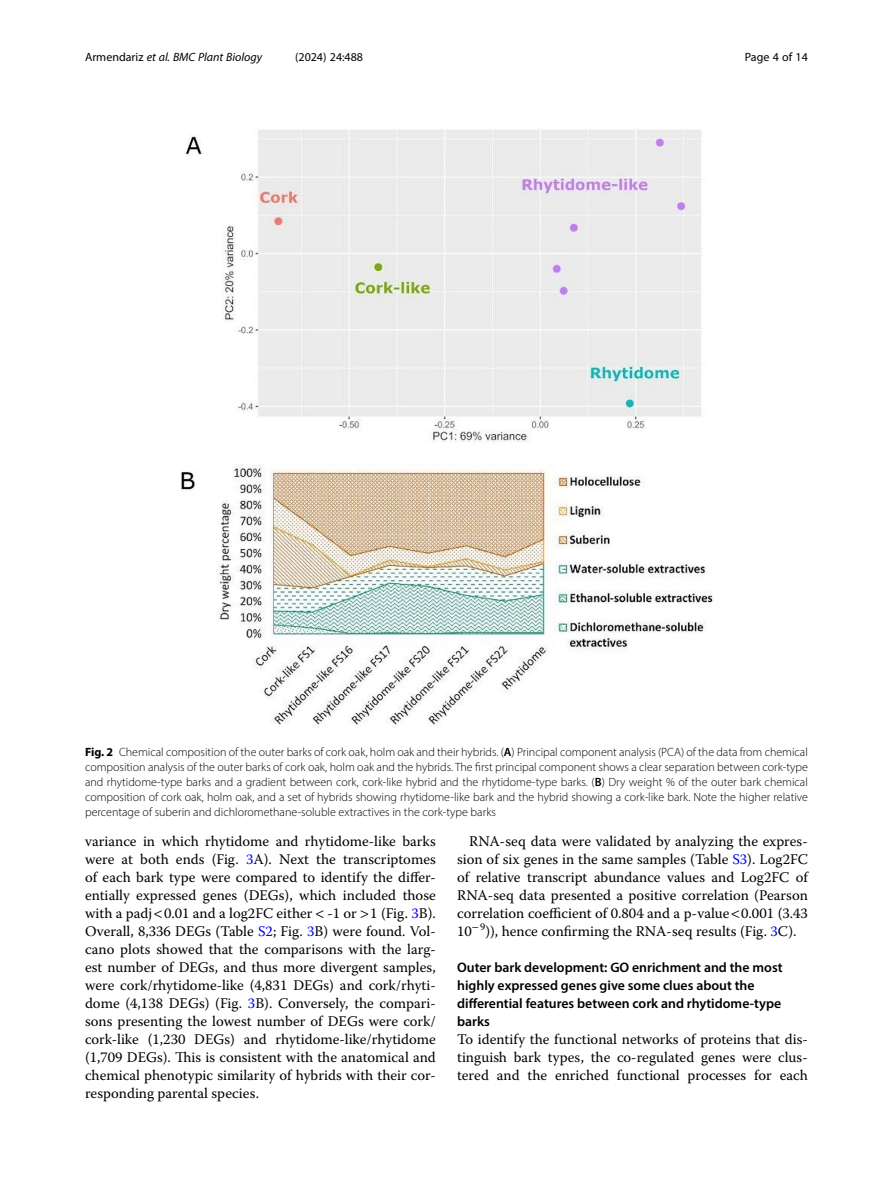
<style>
.page{position:relative;width:893px;height:1191px;background:#fff}
.page>*{position:absolute;margin:0;border:0;box-sizing:border-box;transform-origin:0 0}
.Body_Text_Indent{font:14.7px/18px "Warnock Pro";color:#000;text-align:justify}
.Body_Text{font:14.7px/18px "Warnock Pro";color:#000;text-align:justify}
.Head_2{font:600 13.8px/18px "Myriad Pro";color:#000}
.Figure_Caption{font:300 12px/15px "Myriad Pro";color:#000;text-align:justify}
.t1{font:italic 12px "Myriad Pro";color:#000}
.t2{font:12px "Myriad Pro";color:#000}
.s1{font-style:normal}
.s2{font-weight:700}
.s3{font-weight:600}
.s4{color:#00f}
</style>
<div class="page">
<img style="left:181px;top:129px;width:532px;height:598px">
<p class="t1" style="left:85px;top:50px;width:178px"><span class="s1">Armendariz</span> et al. BMC Plant Biology</p>
<p class="t2" style="left:295px;top:50px;width:70px">(2024) 24:488</p>
<p class="t2" style="left:745px;top:50px;width:65px">Page 4 of 14</p>
<p class="Figure_Caption" style="left:85px;top:744px;width:724px"><span class="s2">Fig. 2</span> Chemical composition of the outer barks of cork oak, holm oak and their hybrids. (<span class="s3">A</span>) Principal component analysis (PCA) of the data from chemical composition analysis of the outer barks of cork oak, holm oak and the hybrids. The first principal component shows a clear separation between cork-type and rhytidome-type barks and a gradient between cork, cork-like hybrid and the rhytidome-type barks. (<span class="s3">B</span>) Dry weight % of the outer bark chemical composition of cork oak, holm oak, and a set of hybrids showing rhytidome-like bark and the hybrid showing a cork-like bark. Note the higher relative percentage of suberin and dichloromethane-soluble extractives in the cork-type barks</p>
<p class="Body_Text_Indent" style="left:85px;top:832px;width:352px">variance in which rhytidome and rhytidome-like barks were at both ends (Fig. <span class="s4">3</span>A). Next the transcriptomes of each bark type were compared to identify the differ&shy;entially expressed genes (DEGs), which included those with a padj 0.01 and a log2FC either -1 or 1 (Fig. <span class="s4">3</span>B).<br>Overall, 8,336 DEGs (Table <span class="s4">S2</span>; Fig. <span class="s4">3</span>B) were found. Vol&shy;cano plots showed that the comparisons with the larg&shy;est number of DEGs, and thus more divergent samples, were cork/rhytidome-like (4,831 DEGs) and cork/rhyti&shy;dome (4,138 DEGs) (Fig. <span class="s4">3</span>B). Conversely, the compari&shy;sons presenting the lowest number of DEGs were cork/ cork-like (1,230 DEGs) and rhytidome-like/rhytidome (1,709 DEGs). This is consistent with the anatomical and chemical phenotypic similarity of hybrids with their cor&shy;responding parental species.</p>
<p class="Body_Text_Indent" style="left:457px;top:832px;width:352px;text-indent:12px">RNA-seq data were validated by analyzing the expres&shy;sion of six genes in the same samples (Table <span class="s4">S3</span>). Log2FC of relative transcript abundance values and Log2FC of RNA-seq data presented a positive correlation (Pearson correlation coefficient of 0.804 and a p-value 0.001 (3.43<br>10<sup>−</sup><sup>9</sup>)), hence confirming the RNA-seq results (Fig. <span class="s4">3</span>C).</p>
<p class="Head_2" style="left:457px;top:958px;width:327px">Outer bark development: GO enrichment and the most highly expressed genes give some clues about the differential features between cork and rhytidome-type barks</p>
<p class="Body_Text" style="left:457px;top:1030px;width:352px">To identify the functional networks of proteins that dis&shy;tinguish bark types, the co-regulated genes were clus&shy;tered and the enriched functional processes for each</p>
</div>
